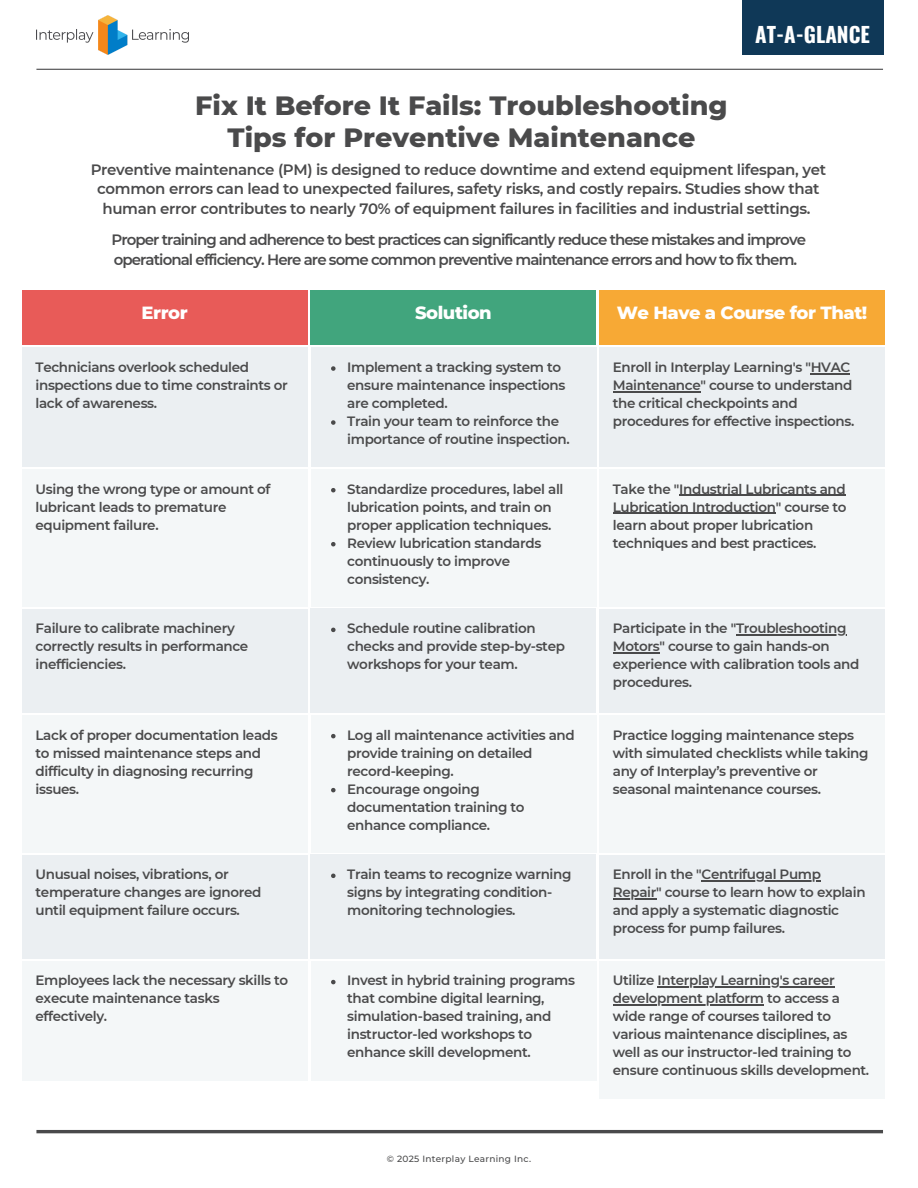
<style>
.page{position:relative;width:918px;height:1188px;background:#fff}
.page>*{position:absolute;margin:0;border:0;box-sizing:border-box;transform-origin:0 0}
.t1{font:800 27px/31.5px "Montserrat";color:#4a4a4b;text-align:center}
.t2{font:700 21px "Oswald";color:#fff}
.t3{font:800 18px "Montserrat";letter-spacing:-.025em;color:#fff}
.t4{font:600 15px/19.5px "Montserrat";letter-spacing:-.02em;color:#4a4a4b;text-align:center}
.t5{font:600 15px/19.5px "Montserrat";letter-spacing:-.06em;color:#4a4a4b}
.t6{font:600 13.5px/18px "Montserrat";letter-spacing:-.025em;color:#4a4a4b}
.t7{font:500 9px "Montserrat";letter-spacing:.03em;color:#4a4a4b}
</style>
<div class="page">
<hr style="left:36px;top:69px;width:847px;height:1px;background:#4a4a4b">
<img style="left:36px;top:15px;width:152px;height:40px">
<div style="left:742px;top:0;width:141px;height:54px;background:#0f3857"></div>
<hr style="left:36px;top:1130px;width:847px;height:3px;background:#4a4a4b">
<div style="left:311px;top:347px;width:285px;height:120px;background:#ebeff2"></div>
<svg style="left:331px;top:366px;width:5px;height:5px"></svg>
<svg style="left:331px;top:420px;width:5px;height:5px"></svg>
<div style="left:311px;top:290px;width:285px;height:55px;background:#41a57d"></div>
<div style="left:311px;top:609px;width:285px;height:104px;background:#ebeff2"></div>
<svg style="left:331px;top:628px;width:5px;height:4px"></svg>
<div style="left:311px;top:855px;width:285px;height:104px;background:#ebeff2"></div>
<svg style="left:331px;top:874px;width:5px;height:4px"></svg>
<div style="left:311px;top:469px;width:285px;height:137px;background:#f4f7f8"></div>
<svg style="left:331px;top:488px;width:5px;height:4px"></svg>
<svg style="left:331px;top:542px;width:5px;height:4px"></svg>
<div style="left:311px;top:715px;width:285px;height:137px;background:#f4f7f8"></div>
<svg style="left:331px;top:734px;width:5px;height:4px"></svg>
<svg style="left:331px;top:788px;width:5px;height:4px"></svg>
<div style="left:311px;top:961px;width:285px;height:119px;background:#f4f7f8"></div>
<svg style="left:331px;top:980px;width:5px;height:4px"></svg>
<div style="left:599px;top:347px;width:286px;height:120px;background:#ebeff2"></div>
<hr style="left:811px;top:373px;width:39px;height:1px;background:#4a4a4b">
<hr style="left:613px;top:391px;width:87px;height:1px;background:#4a4a4b">
<div style="left:599px;top:290px;width:286px;height:55px;background:#f7a935"></div>
<div style="left:599px;top:609px;width:286px;height:104px;background:#ebeff2"></div>
<hr style="left:736px;top:634px;width:110px;height:2px;background:#4a4a4b">
<hr style="left:613px;top:652px;width:47px;height:2px;background:#4a4a4b">
<div style="left:599px;top:855px;width:286px;height:104px;background:#ebeff2"></div>
<hr style="left:702px;top:880px;width:119px;height:1px;background:#4a4a4b">
<hr style="left:613px;top:898px;width:43px;height:1px;background:#4a4a4b">
<div style="left:599px;top:469px;width:286px;height:137px;background:#f4f7f8"></div>
<hr style="left:679px;top:495px;width:166px;height:1px;background:#4a4a4b">
<hr style="left:613px;top:513px;width:163px;height:1px;background:#4a4a4b">
<div style="left:599px;top:715px;width:285px;height:137px;background:#f4f7f8"></div>
<div style="left:599px;top:961px;width:286px;height:137px;background:#f4f7f8"></div>
<hr style="left:658px;top:987px;width:177px;height:1px;background:#4a4a4b">
<hr style="left:613px;top:1005px;width:151px;height:1px;background:#4a4a4b">
<div style="left:22px;top:347px;width:285px;height:120px;background:#ebeff2"></div>
<div style="left:22px;top:290px;width:285px;height:55px;background:#e85b58"></div>
<div style="left:22px;top:609px;width:285px;height:104px;background:#ebeff2"></div>
<div style="left:22px;top:855px;width:285px;height:104px;background:#ebeff2"></div>
<div style="left:22px;top:469px;width:285px;height:137px;background:#f4f7f8"></div>
<div style="left:22px;top:715px;width:285px;height:137px;background:#f4f7f8"></div>
<div style="left:22px;top:961px;width:285px;height:119px;background:#f4f7f8"></div>
<p class="t1" style="left:195px;top:90px;width:534px">Fix It Before It Fails: Troubleshooting<br>Tips for Preventive Maintenance</p>
<p class="t2" style="left:755px;top:18px;width:116px">AT-A-GLANCE</p>
<h4 class="t4" style="left:91px;top:160px;width:737px">Preventive maintenance (PM) is designed to reduce downtime and extend equipment lifespan, yet common errors can lead to unexpected failures, safety risks, and costly repairs. Studies show that human error contributes to nearly 70% of equipment failures in facilities and industrial settings.</h4>
<p class="t5" style="left:111px;top:230px;width:696px">Proper training and adherence to best practices can significantly reduce these mistakes and improve operational efficiency. Here are some common preventive maintenance errors and how to fix them.</p>
<h3 class="t3" style="left:142px;top:301px;width:48px">Error</h3>
<p class="t6" style="left:36px;top:358px;width:254px">Technicians overlook scheduled inspections due to time constraints or lack of awareness.</p>
<h4 class="t6" style="left:36px;top:480px;width:236px">Using the wrong type or amount of lubricant leads to premature equipment failure.</h4>
<h4 class="t6" style="left:36px;top:619px;width:214px">Failure to calibrate machinery correctly results in performance inefficiencies.</h4>
<h4 class="t6" style="left:36px;top:726px;width:244px">Lack of proper documentation leads to missed maintenance steps and difficulty in diagnosing recurring issues.</h4>
<h4 class="t6" style="left:36px;top:865px;width:227px">Unusual noises, vibrations, or temperature changes are ignored until equipment failure occurs.</h4>
<h4 class="t6" style="left:36px;top:972px;width:254px">Employees lack the necessary skills to execute maintenance tasks effectively.</h4>
<p class="t3" style="left:415px;top:301px;width:78px">Solution</p>
<p class="t6" style="left:347px;top:358px;width:220px">Implement a tracking system to ensure maintenance inspections are completed.</p>
<h2 class="t6" style="left:347px;top:412px;width:224px">Train your team to reinforce the importance of routine inspection.</h2>
<h4 class="t6" style="left:347px;top:480px;width:218px">Standardize procedures, label all lubrication points, and train on proper application techniques.</h4>
<h3 class="t6" style="left:347px;top:534px;width:196px">Review lubrication standards continuously to improve consistency.</h3>
<h1 class="t6" style="left:347px;top:619px;width:219px">Schedule routine calibration checks and provide step-by-step workshops for your team.</h1>
<h4 class="t6" style="left:347px;top:726px;width:229px">Log all maintenance activities and provide training on detailed record-keeping.</h4>
<h4 class="t6" style="left:347px;top:780px;width:179px">Encourage ongoing documentation training to enhance compliance.</h4>
<h4 class="t6" style="left:347px;top:865px;width:226px">Train teams to recognize warning signs by integrating condition&shy;monitoring technologies.</h4>
<h4 class="t6" style="left:347px;top:972px;width:229px">Invest in hybrid training programs that combine digital learning, simulation-based training, and instructor-led workshops to enhance skill development.</h4>
<p class="t7" style="left:387px;top:1153px;width:146px">© 2025 Interplay Learning Inc.</p>
<h4 class="t3" style="left:617px;top:301px;width:252px">We Have a Course for That!</h4>
<h4 class="t6" style="left:613px;top:358px;width:243px">Enroll in Interplay Learning's "HVAC Maintenance" course to understand the critical checkpoints and procedures for effective inspections.</h4>
<p class="t6" style="left:613px;top:480px;width:235px">Take the "Industrial Lubricants and Lubrication Introduction" course to learn about proper lubrication techniques and best practices.</p>
<h4 class="t6" style="left:613px;top:619px;width:235px">Participate in the "Troubleshooting</h4>
<p class="t6" style="left:613px;top:637px;width:248px">Motors" course to gain hands-on experience with calibration tools and procedures.</p>
<p class="t6" style="left:613px;top:726px;width:257px">Practice logging maintenance steps with simulated checklists while taking any of Interplay’s preventive or seasonal maintenance courses.</p>
<p class="t6" style="left:613px;top:865px;width:210px">Enroll in the "Centrifugal Pump</p>
<p class="t6" style="left:613px;top:883px;width:254px">Repair" course to learn how to explain and apply a systematic diagnostic process for pump failures.</p>
<p class="t6" style="left:613px;top:972px;width:224px">Utilize Interplay Learning's career</p>
<p class="t6" style="left:613px;top:990px;width:258px">development platform to access a wide range of courses tailored to various maintenance disciplines, as well as our instructor-led training to ensure continuous skills development.</p>
</div>
